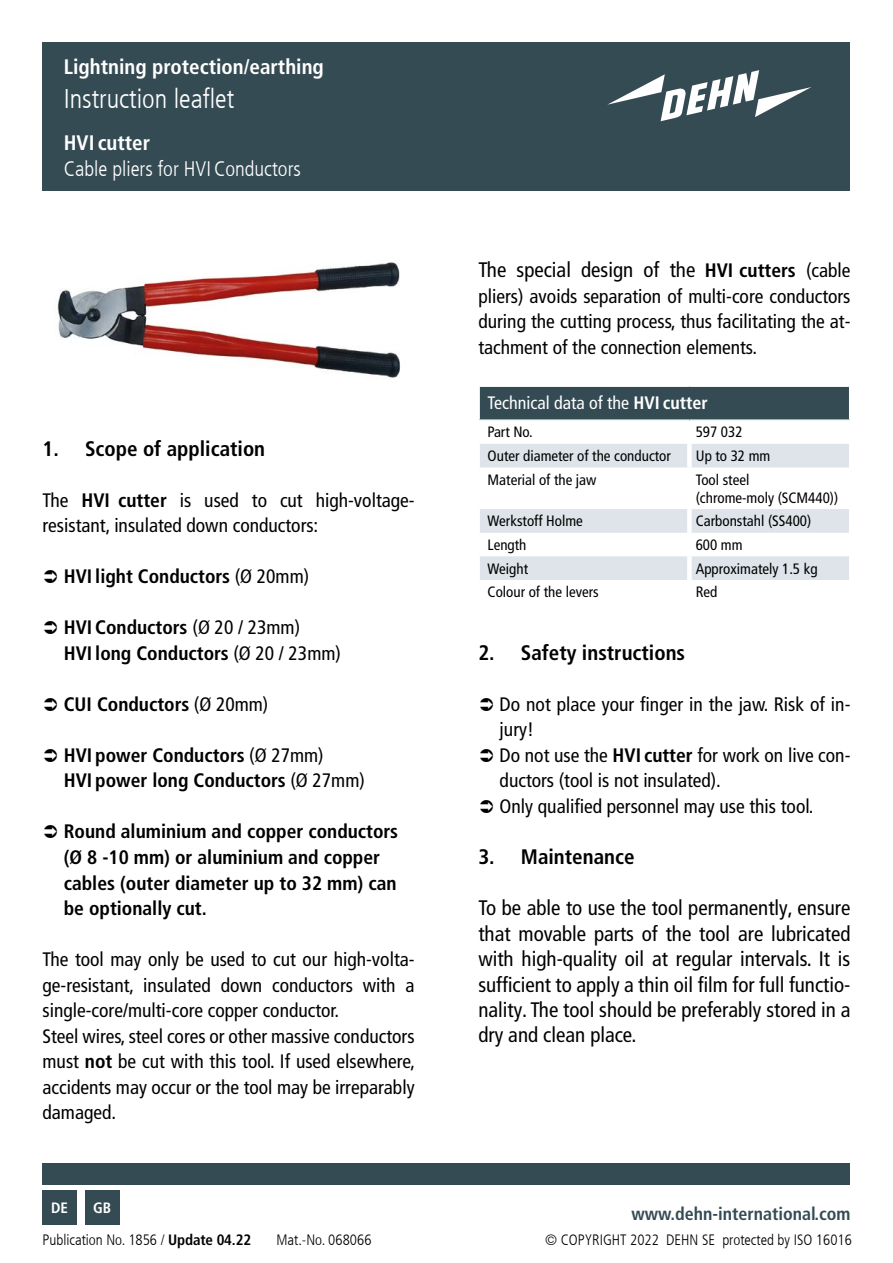
<style>
.page{position:relative;width:893px;height:1263px;background:#fff}
.page>*{position:absolute;margin:0;border:0;box-sizing:border-box;transform-origin:0 0}
.t1{font:300 condensed 27px "Frutiger LT Com";color:#fff}
.t2{font:condensed 21px/25.5px "Frutiger LT Com";color:#000;text-align:justify}
.t3{font:700 condensed 21px "Frutiger LT Com";color:#000}
.t4{font:700 condensed 21px "Frutiger LT Com";color:#fff}
.t5{font:300 condensed 21px "Frutiger LT Com";color:#fff}
.t6{font:condensed 19.5px/25.5px "Frutiger LT Com";color:#000}
.t7{font:700 condensed 19.5px/25.5px "Frutiger LT Com";color:#000}
.t8{font:condensed 18px "Frutiger LT Com";color:#fff}
.t9{font:700 condensed 18px "Frutiger LT Com";color:#354b54}
.t10{font:condensed 15px/18px "Frutiger LT Com";color:#000}
.t11{font:300 condensed 15px "Frutiger LT Com";color:#000}
.t12{font:700 condensed 15px "Frutiger LT Com";color:#fff}
.s1{font-weight:700}
.s2{font-weight:400}
.s3{font-weight:700;font-size:19.5px}
.s4{font-size:19.5px}
</style>
<div class="page">
<div style="left:43px;top:43px;width:807px;height:148px;background:#354b54"></div>
<div style="left:43px;top:1163px;width:807px;height:21px;background:#354b54"></div>
<svg style="left:607px;top:70px;width:204px;height:51px"></svg>
<div style="left:43px;top:1191px;width:34px;height:34px;background:#354b54"></div>
<div style="left:85px;top:1191px;width:34px;height:34px;background:#354b54"></div>
<div style="left:479px;top:386px;width:371px;height:34px;background:#354b54"></div>
<svg style="left:480px;top:444px;width:369px;height:136px;fill:#dee4e9"></svg>
<hr style="left:849px;top:387px;width:1px;height:32px;background:#fff">
<hr style="left:478px;top:385px;width:211px;height:2px;background:#fff">
<hr style="left:478px;top:387px;width:2px;height:32px;background:#fff">
<hr style="left:689px;top:385px;width:161px;height:2px;background:#fff">
<hr style="left:478px;top:419px;width:211px;height:2px;background:#fff">
<hr style="left:689px;top:419px;width:161px;height:2px;background:#fff">
<div style="left:687px;top:444px;width:5px;height:23px;background:#fff"></div>
<div style="left:687px;top:467px;width:5px;height:42px;background:#fff"></div>
<div style="left:687px;top:509px;width:5px;height:24px;background:#fff"></div>
<div style="left:687px;top:533px;width:5px;height:23px;background:#fff"></div>
<div style="left:687px;top:556px;width:5px;height:24px;background:#fff"></div>
<img style="left:57px;top:262px;width:343px;height:116px">
<p class="t4" style="left:64px;top:54px;width:262px">Lightning protection/earthing</p>
<h1 class="t1" style="left:64px;top:83px;width:172px">Instruction leaflet</h1>
<p class="t4" style="left:64px;top:131px;width:88px">HVI cutter</p>
<p class="t5" style="left:64px;top:157px;width:239px">Cable pliers for HVI Conductors</p>
<p class="t3" style="left:43px;top:436px;width:224px">1. Scope of application</p>
<p class="t6" style="left:43px;top:488px;width:374px">The <span class="s1">HVI cutter</span> is used to cut high-voltage&shy;resistant, insulated down conductors:</p>
<p class="t7" style="left:64px;top:564px;width:247px">HVI light Conductors <span class="s2">(Ø 20mm)</span></p>
<p class="t7" style="left:64px;top:615px;width:279px">HVI Conductors <span class="s2">(Ø 20 / 23mm)<br></span>HVI long Conductors <span class="s2">(Ø 20 / 23mm)</span></p>
<p class="t7" style="left:64px;top:691px;width:206px">CUI Conductors <span class="s2">(Ø 20mm)</span></p>
<p class="t7" style="left:64px;top:742px;width:303px">HVI power Conductors <span class="s2">(Ø 27mm)<br></span>HVI power long Conductors <span class="s2">(Ø 27mm)</span></p>
<p class="t7" style="left:64px;top:819px;width:336px">Round aluminium and copper conductors (Ø 8 -10 mm) or aluminium and copper cables (outer diameter up to 32 mm) can be optionally cut.</p>
<p class="t6" style="left:43px;top:947px;width:374px">The tool may only be used to cut our high-volta&shy;ge-resistant, insulated down conductors with a single-core/multi-core copper conductor.<br>Steel wires, steel cores or other massive conductors must <span class="s1">not</span> be cut with this tool. If used elsewhere, accidents may occur or the tool may be irreparably damaged.</p>
<p class="t12" style="left:51px;top:1199px;width:18px">DE</p>
<p class="t12" style="left:93px;top:1199px;width:19px">GB</p>
<p class="t2" style="left:478px;top:258px;width:374px">The special design of the <span class="s3">HVI cutters</span> <span class="s4">(cable</span></p>
<p class="t6" style="left:478px;top:284px;width:374px;text-align:justify">pliers) avoids separation of multi-core conductors during the cutting process, thus facilitating the at&shy;tachment of the connection elements.</p>
<p class="t8" style="left:488px;top:392px;width:222px">Technical data of the <span class="s1">HVI cutter</span></p>
<p class="t10" style="left:488px;top:423px;width:47px">Part No.</p>
<p class="t10" style="left:696px;top:423px;width:48px">597 032</p>
<p class="t10" style="left:488px;top:447px;width:185px">Outer diameter of the conductor</p>
<p class="t10" style="left:696px;top:447px;width:76px">Up to 32 mm</p>
<p class="t10" style="left:488px;top:471px;width:110px">Material of the jaw</p>
<p class="t10" style="left:696px;top:471px;width:144px">Tool steel<br>(chrome-moly (SCM440))</p>
<p class="t10" style="left:488px;top:512px;width:97px">Werkstoff Holme</p>
<p class="t10" style="left:696px;top:512px;width:117px">Carbonstahl (SS400)</p>
<p class="t10" style="left:488px;top:536px;width:40px">Length</p>
<p class="t10" style="left:696px;top:536px;width:48px">600 mm</p>
<p class="t10" style="left:488px;top:559px;width:42px">Weight</p>
<p class="t10" style="left:696px;top:559px;width:123px">Approximately 1.5 kg</p>
<p class="t10" style="left:488px;top:583px;width:113px">Colour of the levers</p>
<p class="t10" style="left:696px;top:583px;width:23px">Red</p>
<p class="t3" style="left:478px;top:640px;width:208px">2. Safety instructions</p>
<p class="t6" style="left:500px;top:692px;width:352px">Do not place your finger in the jaw. Risk of in&shy;jury!<br>Do not use the <span class="s1">HVI cutter</span> for work on live con&shy;ductors (tool is not insulated).<br>Only qualified personnel may use this tool.</p>
<p class="t3" style="left:478px;top:844px;width:158px">3. Maintenance</p>
<p class="t2" style="left:478px;top:895px;width:374px">To be able to use the tool permanently, ensure that movable parts of the tool are lubricated with high-quality oil at regular intervals. It is sufficient to apply a thin oil film for full functio&shy;nality. The tool should be preferably stored in a dry and clean place.</p>
<p class="t9" style="left:632px;top:1203px;width:220px">www.dehn-international.com</p>
<p class="t11" style="left:43px;top:1231px;width:210px">Publication No. 1856 / <span class="s1">Update 04.22</span></p>
<p class="t11" style="left:276px;top:1231px;width:97px">Mat.-No. 068066</p>
<p class="t11" style="left:545px;top:1231px;width:308px">© COPYRIGHT 2022 DEHN SE protected by ISO 16016</p>
</div>
